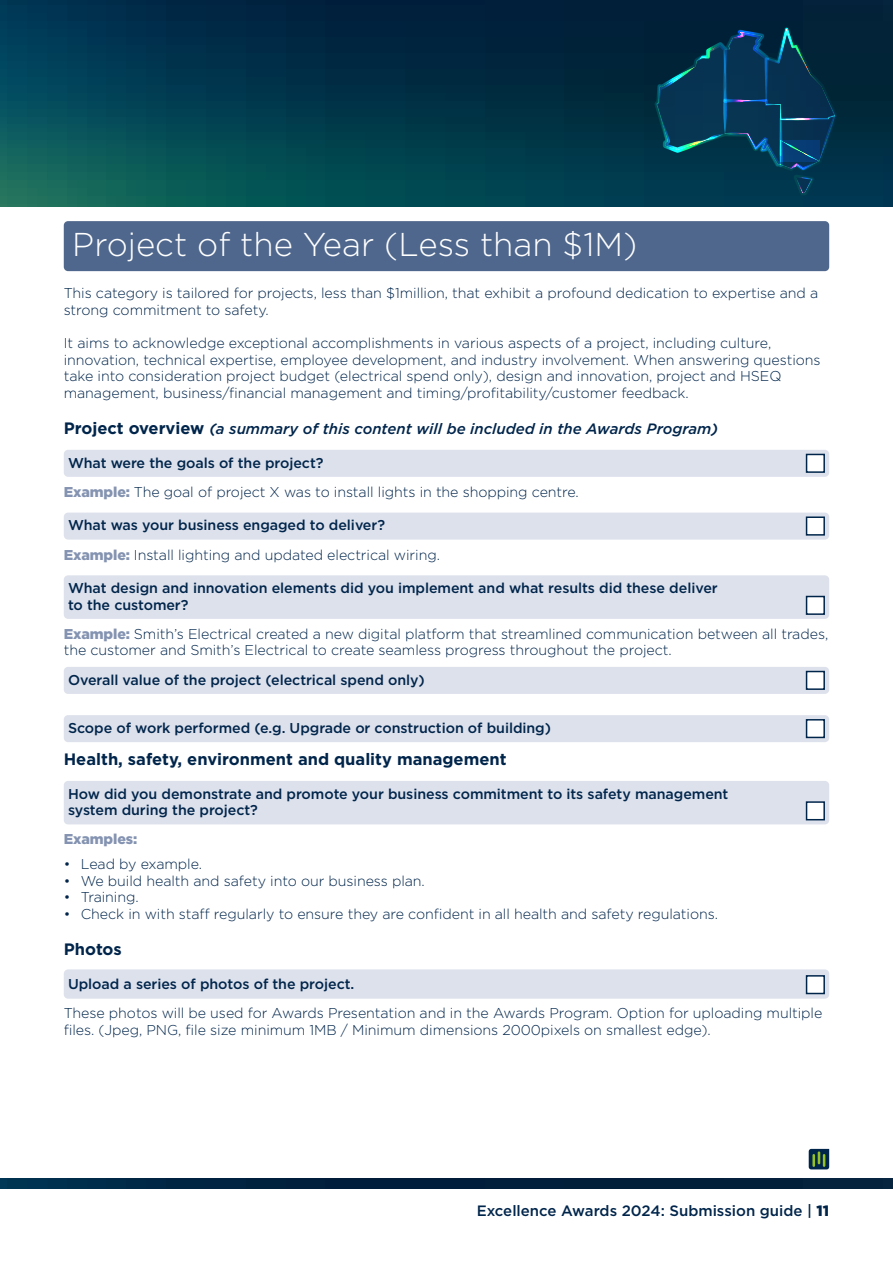
<style>
.page{position:relative;width:893px;height:1263px;background:#fff}
.page>*{position:absolute;margin:0;border:0;box-sizing:border-box;transform-origin:0 0}
.category-head{font:300 33px "Gotham";color:#fff}
.bank-question-summary-p{font:700 16.5px "Gotham";color:#00254b}
.subhead2-H2{font:700 16.5px "Gotham";color:#00254b}
.subhead2-H2-2{font:italic 500 15px "Gotham";color:#00254b}
.t1{font:500 15px "Gotham";color:#00254b}
.body-P{font:300 14.25px/16.5px "Gotham";letter-spacing:-.005em;color:#00254b}
.question{font:500 14.25px/16.5px "Gotham";letter-spacing:-.005em;color:#00254b}
.para-over-ul{font:900 14.25px "Gotham";letter-spacing:-.005em;color:#8493b1}
.s1{font-weight:700;font-style:normal;font-size:16.5px}
.s2{font-weight:900;color:#8493b1}
.s3{font-weight:900}
</style>
<div class="page">
<svg style="left:0;top:0;width:893px;height:206px;background:#023849"></svg>
<svg style="left:0;top:1179px;width:893px;height:9px;background:#00223e"></svg>
<svg style="left:654px;top:27px;width:183px;height:168px;background:#053853"></svg>
<div style="left:64px;top:221px;width:765px;height:50px;background:#4f678d;border-radius:4px"></div>
<div style="left:64px;top:450px;width:765px;height:27px;background:#dde1ec;border-radius:4px"></div>
<div style="left:64px;top:513px;width:765px;height:27px;background:#dde1ec;border-radius:4px"></div>
<div style="left:64px;top:575px;width:765px;height:44px;background:#dde1ec;border-radius:4px"></div>
<div style="left:64px;top:667px;width:765px;height:27px;background:#dde1ec;border-radius:4px"></div>
<div style="left:64px;top:715px;width:765px;height:27px;background:#dde1ec;border-radius:4px"></div>
<div style="left:806px;top:454px;width:19px;height:19px;background:#fff;border:2px solid #00254b"></div>
<div style="left:806px;top:516px;width:19px;height:20px;background:#fff;border:2px solid #00254b"></div>
<div style="left:806px;top:596px;width:19px;height:19px;background:#fff;border:2px solid #00254b"></div>
<div style="left:806px;top:671px;width:19px;height:19px;background:#fff;border:2px solid #00254b"></div>
<div style="left:806px;top:719px;width:19px;height:19px;background:#fff;border:2px solid #00254b"></div>
<div style="left:64px;top:781px;width:765px;height:43px;background:#dde1ec;border-radius:4px"></div>
<div style="left:806px;top:801px;width:19px;height:19px;background:#fff;border:2px solid #00254b"></div>
<div style="left:64px;top:969px;width:765px;height:30px;background:#dde1ec;border-radius:4px"></div>
<div style="left:806px;top:975px;width:19px;height:19px;background:#fff;border:2px solid #00254b"></div>
<svg style="left:809px;top:1149px;width:20px;height:20px"></svg>
<p class="category-head" style="left:72px;top:223px;width:567px">Project of the Year (Less than $1M)</p>
<p class="body-P" style="left:64px;top:284px;width:756px">This category is tailored for projects, less than $1million, that exhibit a profound dedication to expertise and a strong commitment to safety.</p>
<p class="body-P" style="left:64px;top:334px;width:758px">It aims to acknowledge exceptional accomplishments in various aspects of a project, including culture, innovation, technical expertise, employee development, and industry involvement. When answering questions take into consideration project budget (electrical spend only), design and innovation, project and HSEQ management, business/financial management and timing/profitability/customer feedback.</p>
<p class="subhead2-H2-2" style="left:64px;top:419px;width:656px"><span class="s1">Project overview</span> (a summary of this content will be included in the Awards Program)</p>
<p class="question" style="left:68px;top:454px;width:257px">What were the goals of the project?</p>
<p class="body-P" style="left:64px;top:483px;width:517px"><span class="s2">Example:</span> The goal of project X was to install lights in the shopping centre.</p>
<p class="question" style="left:68px;top:517px;width:318px">What was your business engaged to deliver?</p>
<p class="body-P" style="left:64px;top:546px;width:378px"><span class="s2">Example:</span> Install lighting and updated electrical wiring.</p>
<p class="question" style="left:68px;top:580px;width:651px">What design and innovation elements did you implement and what results did these deliver to the customer?</p>
<p class="body-P" style="left:64px;top:625px;width:766px"><span class="s2">Example:</span> Smith’s Electrical created a new digital platform that streamlined communication between all trades, the customer and Smith’s Electrical to create seamless progress throughout the project.</p>
<p class="question" style="left:68px;top:671px;width:358px">Overall value of the project (electrical spend only)</p>
<p class="question" style="left:68px;top:719px;width:484px">Scope of work performed (e.g. Upgrade or construction of building)</p>
<p class="bank-question-summary-p" style="left:64px;top:748px;width:444px">Health, safety, environment and quality management</p>
<p class="question" style="left:68px;top:785px;width:662px">How did you demonstrate and promote your business commitment to its safety management system during the project?</p>
<p class="para-over-ul" style="left:64px;top:829px;width:75px">Examples:</p>
<p class="body-P" style="left:64px;top:856px;width:140px">• Lead by example.</p>
<p class="body-P" style="left:64px;top:872px;width:363px">• We build health and safety into our business plan.</p>
<p class="body-P" style="left:64px;top:889px;width:76px">• Training.</p>
<p class="body-P" style="left:64px;top:905px;width:656px">• Check in with staff regularly to ensure they are confident in all health and safety regulations.</p>
<p class="subhead2-H2" style="left:64px;top:939px;width:60px">Photos</p>
<p class="question" style="left:68px;top:975px;width:288px">Upload a series of photos of the project.</p>
<p class="body-P" style="left:64px;top:1004px;width:760px">These photos will be used for Awards Presentation and in the Awards Program. Option for uploading multiple files. (Jpeg, PNG, file size minimum 1MB / Minimum dimensions 2000pixels on smallest edge).</p>
<p class="t1" style="left:477px;top:1201px;width:354px">Excellence Awards 2024: Submission guide | <span class="s3">11</span></p>
</div>
